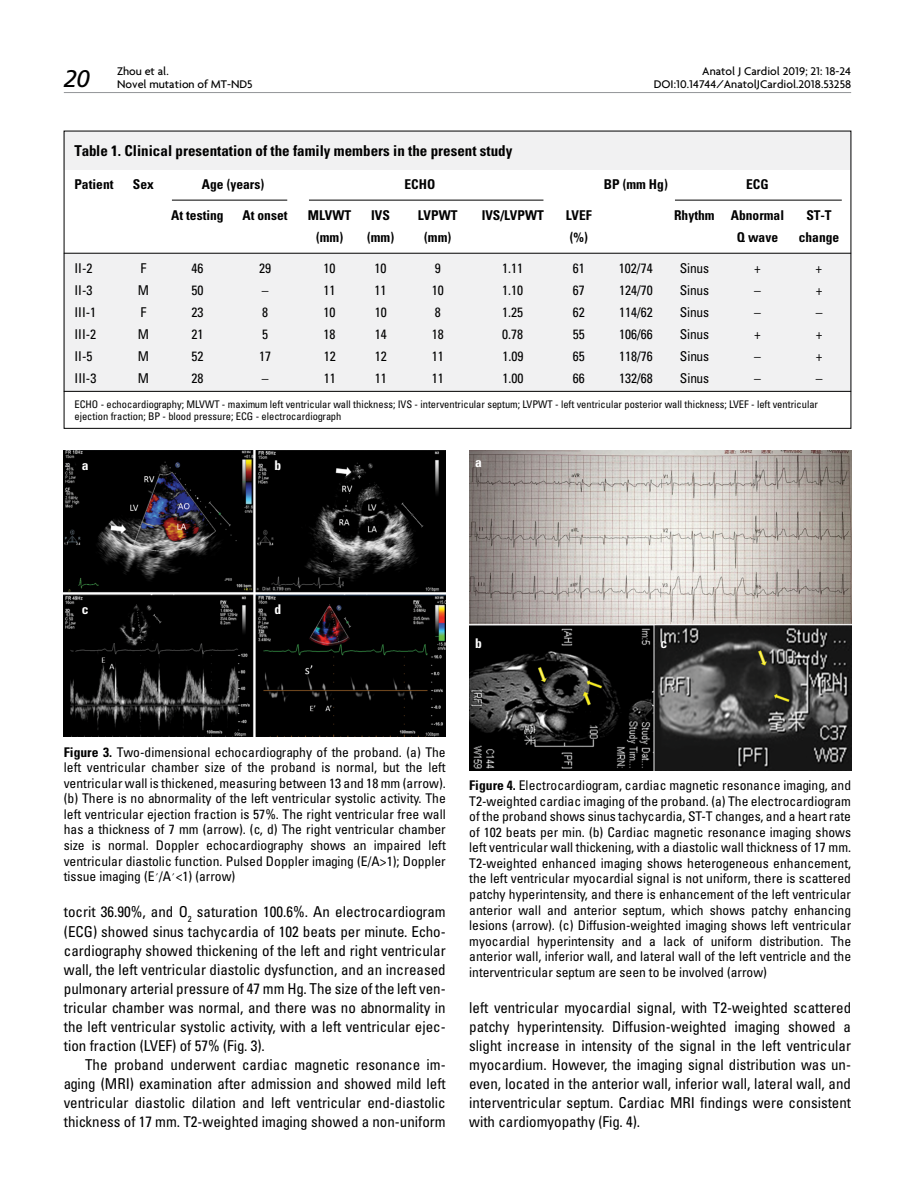
<style>
.page{position:relative;width:915px;height:1191px;background:#fff}
.page>*{position:absolute;margin:0;border:0;box-sizing:border-box;transform-origin:0 0}
.t1{font:24px "Frutiger Italic Tr";color:#000}
.t2{font:15px/19px "Univers Condensed Tr";color:#000;text-align:justify}
.t3{font:15px "Univers Cond Bd Tr";color:#000}
.t4{font:13.5px "Univers Condensed Tr";color:#000}
.t5{font:13.5px "Univers Cond Bd Tr";color:#000}
.t6{font:13.35px/15.6px "Univers Condensed Tr";color:#000;text-align:justify}
.t7{font:13.35px "Univers Cond Bd Tr";color:#fff}
.t8{font:500 12px/13.5px "Firma";color:#000}
.t9{font:10.5px/12px "Univers Condensed Tr";color:#000}
.s1{font-family:"Univers Cond Bd Tr"}
</style>
<div class="page">
<hr style="left:64px;top:92px;width:786px;height:1px;background:#939598">
<img style="left:64px;top:451px;width:381px;height:286px">
<img style="left:469px;top:451px;width:381px;height:319px">
<div style="left:64px;top:131px;width:786px;height:38px;background:#f1f1f2"></div>
<div style="left:64px;top:253px;width:786px;height:138px;background:#f1f1f2"></div>
<hr style="left:64px;top:253px;width:786px;height:1px;background:#000">
<hr style="left:64px;top:391px;width:786px;height:1px;background:#000">
<hr style="left:309px;top:200px;width:234px;height:1px;background:#000">
<hr style="left:172px;top:200px;width:115px;height:1px;background:#000">
<hr style="left:674px;top:200px;width:167px;height:1px;background:#000">
<p class="t8" style="left:117px;top:64px;width:137px">Zhou et al.<br>Novel mutation of MT-ND5</p>
<p class="t8" style="left:702px;top:64px;width:150px">Anatol J Cardiol 2019; 21: 18-24</p>
<h1 class="t1" style="left:64px;top:65px;width:27px">20</h1>
<p class="t8" style="left:653px;top:78px;width:199px">DOI:10.14744/AnatolJCardiol.2018.53258</p>
<p class="t3" style="left:74px;top:142px;width:439px">Table 1. Clinical presentation of the family members in the present study</p>
<p class="t5" style="left:74px;top:176px;width:41px">Patient</p>
<p class="t5" style="left:133px;top:176px;width:23px">Sex</p>
<p class="t5" style="left:202px;top:176px;width:64px">Age (years)</p>
<p class="t5" style="left:404px;top:176px;width:32px">ECHO</p>
<p class="t5" style="left:603px;top:176px;width:65px">BP (mm Hg)</p>
<p class="t5" style="left:746px;top:176px;width:24px">ECG</p>
<p class="t5" style="left:171px;top:207px;width:54px">At testing</p>
<p class="t5" style="left:242px;top:207px;width:46px">At onset</p>
<p class="t5" style="left:308px;top:207px;width:45px">MLVWT</p>
<p class="t5" style="left:371px;top:207px;width:20px">IVS</p>
<p class="t5" style="left:418px;top:207px;width:41px">LVPWT</p>
<p class="t5" style="left:481px;top:207px;width:64px">IVS/LVPWT</p>
<p class="t5" style="left:565px;top:207px;width:27px">LVEF</p>
<p class="t5" style="left:674px;top:207px;width:111px">Rhythm Abnormal</p>
<p class="t5" style="left:806px;top:207px;width:27px">ST-T</p>
<p class="t5" style="left:316px;top:229px;width:80px">(mm) (mm)</p>
<p class="t5" style="left:424px;top:229px;width:28px">(mm)</p>
<p class="t5" style="left:569px;top:229px;width:20px">(%)</p>
<p class="t5" style="left:736px;top:229px;width:43px">Q wave</p>
<p class="t5" style="left:798px;top:229px;width:42px">change</p>
<p class="t4" style="left:74px;top:259px;width:19px">II-2</p>
<p class="t4" style="left:140px;top:259px;width:7px">F</p>
<p class="t4" style="left:191px;top:259px;width:13px">46</p>
<p class="t4" style="left:259px;top:259px;width:13px">29</p>
<p class="t4" style="left:323px;top:259px;width:13px">10</p>
<p class="t4" style="left:374px;top:259px;width:13px">10</p>
<p class="t4" style="left:434px;top:259px;width:7px">9</p>
<p class="t4" style="left:502px;top:259px;width:22px">1.11</p>
<p class="t4" style="left:572px;top:259px;width:13px">61</p>
<p class="t4" style="left:618px;top:259px;width:35px">102/74</p>
<p class="t4" style="left:679px;top:259px;width:31px">Sinus</p>
<p class="t4" style="left:753px;top:259px;width:8px">+</p>
<p class="t4" style="left:815px;top:259px;width:8px">+</p>
<p class="t4" style="left:74px;top:281px;width:19px">II-3</p>
<p class="t4" style="left:138px;top:281px;width:13px">M</p>
<p class="t4" style="left:191px;top:281px;width:13px">50</p>
<p class="t4" style="left:261px;top:281px;width:8px">–</p>
<p class="t4" style="left:323px;top:281px;width:13px">11</p>
<p class="t4" style="left:374px;top:281px;width:13px">11</p>
<p class="t4" style="left:431px;top:281px;width:13px">10</p>
<p class="t4" style="left:502px;top:281px;width:22px">1.10</p>
<p class="t4" style="left:572px;top:281px;width:13px">67</p>
<p class="t4" style="left:618px;top:281px;width:35px">124/70</p>
<p class="t4" style="left:679px;top:281px;width:31px">Sinus</p>
<p class="t4" style="left:753px;top:281px;width:8px">–</p>
<p class="t4" style="left:815px;top:281px;width:8px">+</p>
<p class="t4" style="left:74px;top:303px;width:23px">III-1</p>
<p class="t4" style="left:140px;top:303px;width:7px">F</p>
<p class="t4" style="left:191px;top:303px;width:13px">23</p>
<p class="t4" style="left:262px;top:303px;width:7px">8</p>
<p class="t4" style="left:323px;top:303px;width:13px">10</p>
<p class="t4" style="left:374px;top:303px;width:13px">10</p>
<p class="t4" style="left:434px;top:303px;width:7px">8</p>
<p class="t4" style="left:502px;top:303px;width:22px">1.25</p>
<p class="t4" style="left:572px;top:303px;width:13px">62</p>
<p class="t4" style="left:618px;top:303px;width:35px">114/62</p>
<p class="t4" style="left:679px;top:303px;width:31px">Sinus</p>
<p class="t4" style="left:753px;top:303px;width:8px">–</p>
<p class="t4" style="left:815px;top:303px;width:8px">–</p>
<p class="t4" style="left:74px;top:325px;width:23px">III-2</p>
<p class="t4" style="left:138px;top:325px;width:13px">M</p>
<p class="t4" style="left:191px;top:325px;width:13px">21</p>
<p class="t4" style="left:262px;top:325px;width:7px">5</p>
<p class="t4" style="left:323px;top:325px;width:13px">18</p>
<p class="t4" style="left:374px;top:325px;width:13px">14</p>
<p class="t4" style="left:431px;top:325px;width:13px">18</p>
<p class="t4" style="left:502px;top:325px;width:22px">0.78</p>
<p class="t4" style="left:572px;top:325px;width:13px">55</p>
<p class="t4" style="left:618px;top:325px;width:35px">106/66</p>
<p class="t4" style="left:679px;top:325px;width:31px">Sinus</p>
<p class="t4" style="left:753px;top:325px;width:8px">+</p>
<p class="t4" style="left:815px;top:325px;width:8px">+</p>
<p class="t4" style="left:75px;top:348px;width:19px">II-5</p>
<p class="t4" style="left:138px;top:348px;width:13px">M</p>
<p class="t4" style="left:191px;top:348px;width:13px">52</p>
<p class="t4" style="left:259px;top:348px;width:13px">17</p>
<p class="t4" style="left:323px;top:348px;width:13px">12</p>
<p class="t4" style="left:374px;top:348px;width:13px">12</p>
<p class="t4" style="left:431px;top:348px;width:13px">11</p>
<p class="t4" style="left:502px;top:348px;width:22px">1.09</p>
<p class="t4" style="left:572px;top:348px;width:13px">65</p>
<p class="t4" style="left:619px;top:348px;width:35px">118/76</p>
<p class="t4" style="left:679px;top:348px;width:31px">Sinus</p>
<p class="t4" style="left:754px;top:348px;width:8px">–</p>
<p class="t4" style="left:815px;top:348px;width:8px">+</p>
<p class="t4" style="left:75px;top:370px;width:23px">III-3</p>
<p class="t4" style="left:138px;top:370px;width:13px">M</p>
<p class="t4" style="left:191px;top:370px;width:13px">28</p>
<p class="t4" style="left:262px;top:370px;width:8px">–</p>
<p class="t4" style="left:323px;top:370px;width:13px">11</p>
<p class="t4" style="left:374px;top:370px;width:13px">11</p>
<p class="t4" style="left:431px;top:370px;width:13px">11</p>
<p class="t4" style="left:502px;top:370px;width:22px">1.00</p>
<p class="t4" style="left:572px;top:370px;width:13px">66</p>
<p class="t4" style="left:619px;top:370px;width:35px">132/68</p>
<p class="t4" style="left:679px;top:370px;width:31px">Sinus</p>
<p class="t4" style="left:754px;top:370px;width:8px">–</p>
<p class="t4" style="left:815px;top:370px;width:8px">–</p>
<p class="t9" style="left:74px;top:398px;width:744px">ECHO - echocardiography; MLVWT - maximum left ventricular wall thickness; IVS - interventricular septum; LVPWT - left ventricular posterior wall thickness; LVEF - left ventricular ejection fraction; BP - blood pressure; ECG - electrocardiograph</p>
<p class="t7" style="left:82px;top:456px;width:8px">a</p>
<p class="t7" style="left:274px;top:456px;width:8px">b</p>
<p class="t7" style="left:475px;top:454px;width:8px">a</p>
<p class="t7" style="left:82px;top:601px;width:8px">c</p>
<p class="t7" style="left:274px;top:601px;width:8px">d</p>
<p class="t7" style="left:475px;top:635px;width:8px">b</p>
<p class="t7" style="left:660px;top:635px;width:8px">c</p>
<p class="t6" style="left:64px;top:743px;width:383px"><span class="s1">Figure 3.</span> Two-dimensional echocardiography of the proband. (a) The left ventricular chamber size of the proband is normal, but the left ventricular wall is thickened, measuring between 13 and 18 mm (arrow). (b) There is no abnormality of the left ventricular systolic activity. The left ventricular ejection fraction is 57%. The right ventricular free wall has a thickness of 7 mm (arrow). (c, d) The right ventricular chamber size is normal. Doppler echocardiography shows an impaired left ventricular diastolic function. Pulsed Doppler imaging (E/A&gt;1); Doppler tissue imaging (E /A &lt;1) (arrow)</p>
<p class="t2" style="left:64px;top:902px;width:383px">tocrit 36.90%, and O<sub>2</sub> saturation 100.6%. An electrocardiogram (ECG) showed sinus tachycardia of 102 beats per minute. Echo&shy;cardiography showed thickening of the left and right ventricular wall, the left ventricular diastolic dysfunction, and an increased pulmonary arterial pressure of 47 mm Hg. The size of the left ven&shy;tricular chamber was normal, and there was no abnormality in the left ventricular systolic activity, with a left ventricular ejec&shy;tion fraction (LVEF) of 57% (Fig. 3).</p>
<p class="t2" style="left:64px;top:1054px;width:383px;text-indent:21px">The proband underwent cardiac magnetic resonance im&shy;aging (MRI) examination after admission and showed mild left ventricular diastolic dilation and left ventricular end-diastolic thickness of 17 mm. T2-weighted imaging showed a non-uniform</p>
<p class="t6" style="left:469px;top:777px;width:383px"><span class="s1">Figure 4.</span> Electrocardiogram, cardiac magnetic resonance imaging, and T2-weighted cardiac imaging of the proband. (a) The electrocardiogram of the proband shows sinus tachycardia, ST-T changes, and a heart rate of 102 beats per min. (b) Cardiac magnetic resonance imaging shows left ventricular wall thickening, with a diastolic wall thickness of 17 mm.<br>T2-weighted enhanced imaging shows heterogeneous enhancement, the left ventricular myocardial signal is not uniform, there is scattered patchy hyperintensity, and there is enhancement of the left ventricular anterior wall and anterior septum, which shows patchy enhancing lesions (arrow). (c) Diffusion-weighted imaging shows left ventricular myocardial hyperintensity and a lack of uniform distribution. The anterior wall, inferior wall, and lateral wall of the left ventricle and the interventricular septum are seen to be involved (arrow)</p>
<p class="t2" style="left:469px;top:998px;width:383px">left ventricular myocardial signal, with T2-weighted scattered patchy hyperintensity. Diffusion-weighted imaging showed a slight increase in intensity of the signal in the left ventricular myocardium. However, the imaging signal distribution was un&shy;even, located in the anterior wall, inferior wall, lateral wall, and interventricular septum. Cardiac MRI findings were consistent with cardiomyopathy (Fig. 4).</p>
</div>
